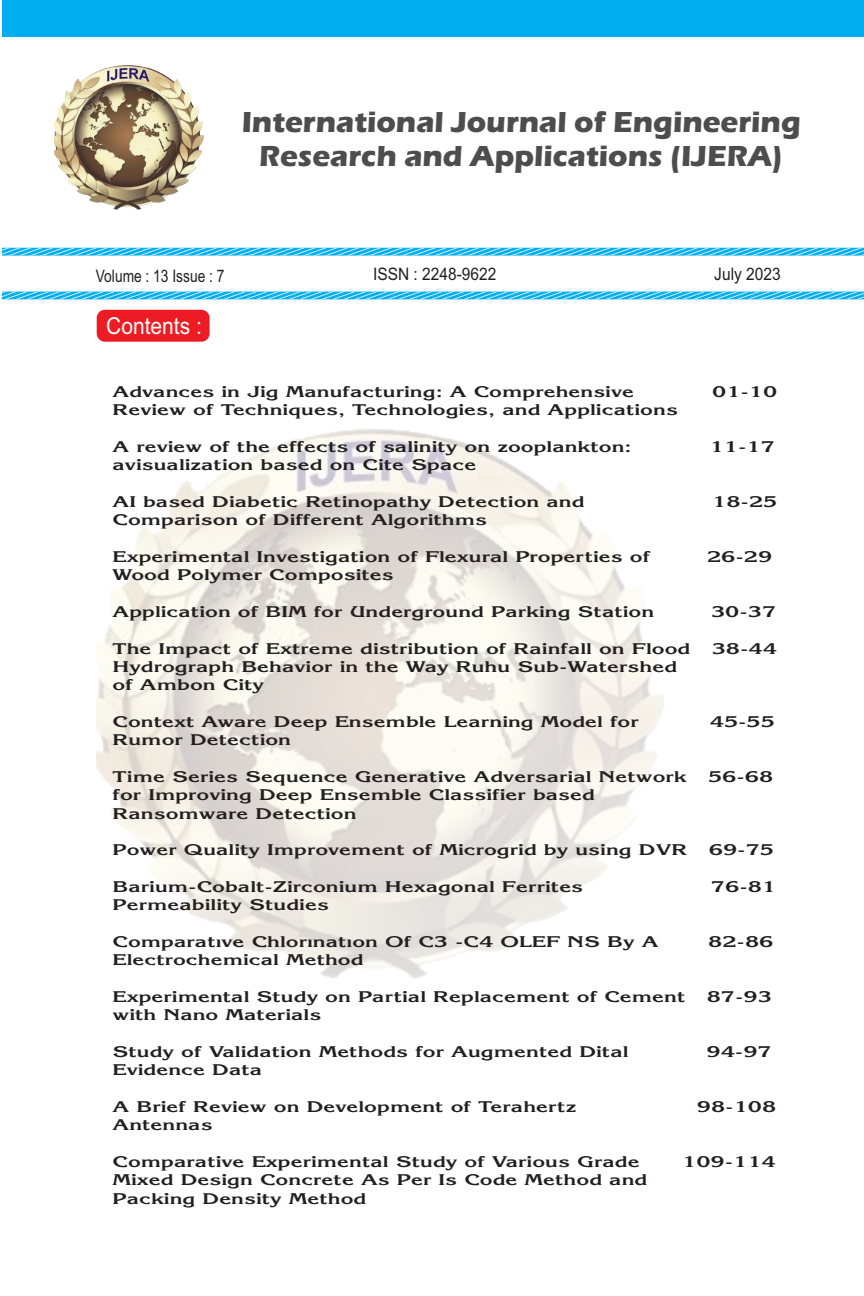
<style>
.page{position:relative;width:864px;height:1296px;background:#fff}
.page>*{position:absolute;margin:0;border:0;box-sizing:border-box;transform-origin:0 0}
.t1{font:700 30px/34.4px "Eras ITC";color:#4d4d4d;text-align:center}
.t2{font:23.3px "Arial";color:#fff;scale:.9 1}
.t3{font:17.2px "Arial";color:#231f20;scale:.9 1}
.t4{font:17.2px "Arial";color:#231f20;scale:.8 1}
.t5{font:700 15.1px/18.3px "Korinna";color:#231f20;scale:1.47 1}
</style>
<div class="page">
<div style="left:2px;top:0;width:862px;height:1296px;background:#00aeef"></div>
<div style="left:2px;top:293px;width:862px;height:1003px;background:#fff"></div>
<div style="left:2px;top:37px;width:862px;height:262px;background:#fff"></div>
<div style="left:97px;top:310px;width:113px;height:32px;background:#ed1c24;border-radius:8px"></div>
<svg style="left:2px;top:248px;width:862px;height:51px"></svg>
<img style="left:55px;top:65px;width:149px;height:145px">
<img style="left:97px;top:429px;width:566px;height:549px">
<h1 class="t1" style="left:242px;top:108px;width:561px">International Journal of Engineering<br>Research and Applications (IJERA)</h1>
<p class="t4" style="left:96px;top:270px;width:162px">Volume : 13 Issue : 7</p>
<p class="t3" style="left:373px;top:267px;width:138px">ISSN : 2248-9622</p>
<p class="t3" style="left:714px;top:267px;width:76px">July 2023</p>
<h2 class="t2" style="left:106px;top:317px;width:108px">Contents :</h2>
<p class="t5" style="left:113px;top:384px;width:356px">Advances in Jig Manufacturing: A Comprehensive</p>
<p class="t5" style="left:712px;top:384px;width:46px">01-10</p>
<p class="t5" style="left:113px;top:402px;width:386px">Review of Techniques, Technologies, and Applications</p>
<p class="t5" style="left:113px;top:439px;width:355px">A review of the effects of salinity on zooplankton:</p>
<p class="t5" style="left:710px;top:439px;width:46px">11-17</p>
<p class="t5" style="left:113px;top:457px;width:249px">avisualization based on Cite Space</p>
<p class="t5" style="left:113px;top:494px;width:323px">AI based Diabetic Retinopathy Detection and</p>
<p class="t5" style="left:712px;top:494px;width:46px">18-25</p>
<p class="t5" style="left:113px;top:512px;width:256px">Comparison of Different Algorithms</p>
<p class="t5" style="left:113px;top:549px;width:367px">Experimental Investigation of Flexural Properties of</p>
<p class="t5" style="left:707px;top:549px;width:46px">26-29</p>
<p class="t5" style="left:113px;top:567px;width:193px">Wood Polymer Composites</p>
<p class="t5" style="left:113px;top:604px;width:370px">Application of BIM for Underground Parking Station</p>
<p class="t5" style="left:711px;top:604px;width:46px">30-37</p>
<p class="t5" style="left:113px;top:641px;width:395px">The Impact of Extreme distribution of Rainfall on Flood</p>
<p class="t5" style="left:712px;top:641px;width:46px">38-44</p>
<p class="t5" style="left:113px;top:659px;width:386px">Hydrograph Behavior in the Way Ruhu Sub-Watershed of Ambon City</p>
<p class="t5" style="left:113px;top:714px;width:360px">Context Aware Deep Ensemble Learning Model for</p>
<p class="t5" style="left:710px;top:714px;width:46px">45-55</p>
<p class="t5" style="left:113px;top:732px;width:123px">Rumor Detection</p>
<p class="t5" style="left:113px;top:769px;width:392px">Time Series Sequence Generative Adversarial Network</p>
<p class="t5" style="left:708px;top:769px;width:46px">56-68</p>
<p class="t5" style="left:113px;top:787px;width:330px">for Improving Deep Ensemble Classifier based<br>Ransomware Detection</p>
<p class="t5" style="left:113px;top:842px;width:393px">Power Quality Improvement of Microgrid by using DVR</p>
<p class="t5" style="left:709px;top:842px;width:46px">69-75</p>
<p class="t5" style="left:113px;top:879px;width:322px">Barium-Cobalt-Zirconium Hexagonal Ferrites</p>
<p class="t5" style="left:711px;top:879px;width:46px">76-81</p>
<p class="t5" style="left:113px;top:897px;width:149px">Permeability Studies</p>
<p class="t5" style="left:113px;top:934px;width:373px">Comparatıve Chlorınatıon Of C3 -C4 OLEFİNS By A</p>
<p class="t5" style="left:708px;top:934px;width:46px">82-86</p>
<p class="t5" style="left:113px;top:953px;width:172px">Electrochemical Method</p>
<p class="t5" style="left:113px;top:989px;width:391px">Experimental Study on Partial Replacement of Cement</p>
<p class="t5" style="left:707px;top:989px;width:46px">87-93</p>
<p class="t5" style="left:113px;top:1008px;width:144px">with Nano Materials</p>
<p class="t5" style="left:113px;top:1044px;width:353px">Study of Validation Methods for Augmented Dital</p>
<p class="t5" style="left:707px;top:1044px;width:46px">94-97</p>
<p class="t5" style="left:113px;top:1063px;width:103px">Evidence Data</p>
<p class="t5" style="left:113px;top:1099px;width:317px">A Brief Review on Development of Terahertz</p>
<p class="t5" style="left:697px;top:1099px;width:55px">98-108</p>
<p class="t5" style="left:113px;top:1118px;width:70px">Antennas</p>
<p class="t5" style="left:113px;top:1154px;width:360px">Comparative Experimental Study of Various Grade</p>
<p class="t5" style="left:682px;top:1154px;width:65px">109-114</p>
<p class="t5" style="left:113px;top:1173px;width:365px">Mixed Design Concrete As Per Is Code Method and<br>Packing Density Method</p>
</div>
